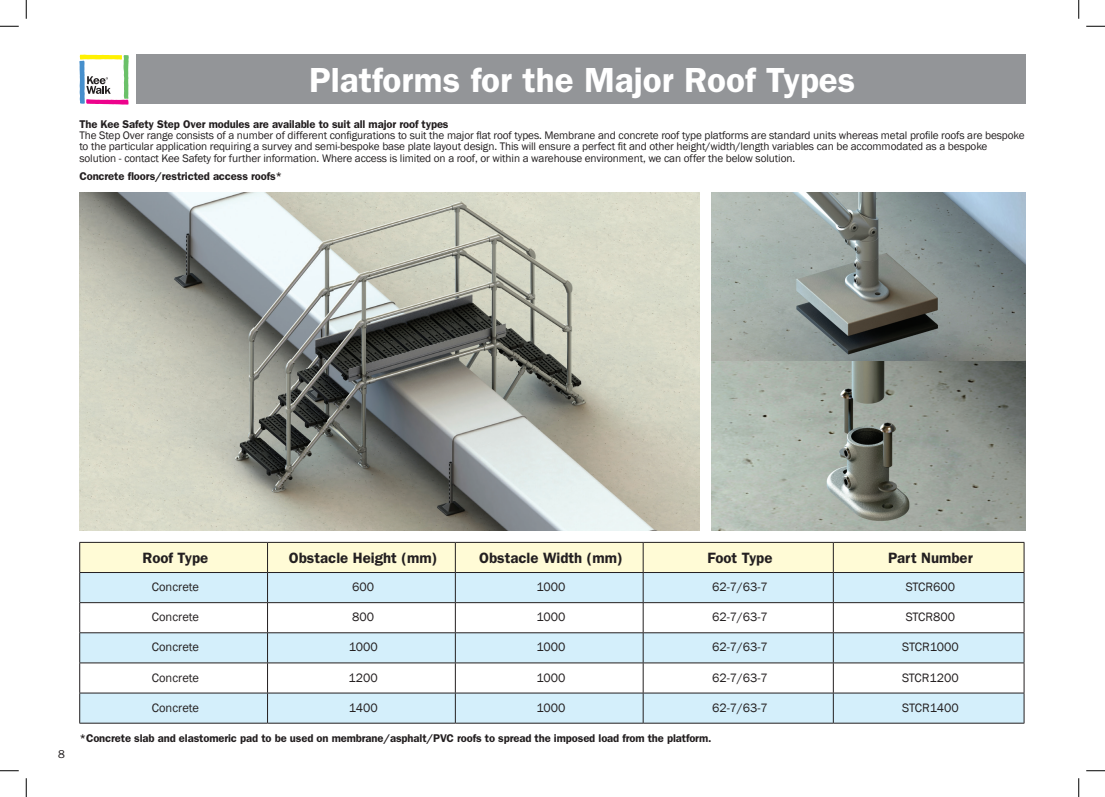
<style>
.page{position:relative;width:1105px;height:797px;background:#fff}
.page>*{position:absolute;margin:0;border:0;box-sizing:border-box;transform-origin:0 0}
.t1{font:600 35px "ITC Franklin Gothic Std";color:#fff}
.t2{font:600 15px "ITC Franklin Gothic Std";color:#231f20}
.t3{font:12.5px "Franklin Gothic";color:#231f20}
.t4{font:11.25px/11.2px "Franklin Gothic";letter-spacing:-.01em;color:#231f20}
.t5{font:600 11.25px "ITC Franklin Gothic Std";letter-spacing:-.01em;color:#231f20}
.t6{font:11.25px "Franklin Gothic IT Cby BT";color:#231f20}
</style>
<div class="page">
<div style="left:136px;top:55px;width:889px;height:49px;background:#939598"></div>
<svg style="left:79px;top:55px;width:50px;height:49px"></svg>
<hr style="left:79px;top:723px;width:189px;height:1px;background:#231f20">
<hr style="left:268px;top:723px;width:187px;height:1px;background:#231f20">
<hr style="left:455px;top:723px;width:188px;height:1px;background:#231f20">
<hr style="left:643px;top:723px;width:190px;height:1px;background:#231f20">
<hr style="left:833px;top:723px;width:191px;height:1px;background:#231f20">
<svg style="left:79px;top:542px;width:946px;height:181px"></svg>
<img style="left:79px;top:193px;width:621px;height:337px">
<img style="left:711px;top:193px;width:314px;height:337px">
<svg style="left:0;top:25px;width:19px;height:2px"></svg>
<svg style="left:1086px;top:25px;width:19px;height:2px"></svg>
<svg style="left:0;top:770px;width:19px;height:1px"></svg>
<svg style="left:1086px;top:770px;width:19px;height:1px"></svg>
<svg style="left:25px;top:0;width:2px;height:19px"></svg>
<svg style="left:25px;top:778px;width:2px;height:19px"></svg>
<svg style="left:1078px;top:0;width:1px;height:19px"></svg>
<svg style="left:1078px;top:778px;width:1px;height:19px"></svg>
<h1 class="t1" style="left:309px;top:59px;width:548px">Platforms for the Major Roof Types</h1>
<p class="t5" style="left:79px;top:117px;width:371px">The Kee Safety Step Over modules are available to suit all major roof types</p>
<p class="t4" style="left:79px;top:130px;width:947px">The Step Over range consists of a number of different configurations to suit the major flat roof types. Membrane and concrete roof type platforms are standard units whereas metal profile roofs are bespoke to the particular application requiring a survey and semi-bespoke base plate layout design. This will ensure a perfect fit and other height/width/length variables can be accommodated as a bespoke solution - contact Kee Safety for further information. Where access is limited on a roof, or within a warehouse environment, we can offer the below solution.</p>
<p class="t5" style="left:79px;top:170px;width:204px">Concrete floors/restricted access roofs*</p>
<p class="t6" style="left:58px;top:747px;width:8px">8</p>
<h2 class="t2" style="left:142px;top:548px;width:67px">Roof Type</h2>
<h2 class="t2" style="left:289px;top:548px;width:150px">Obstacle Height (mm)</h2>
<h2 class="t2" style="left:479px;top:548px;width:145px">Obstacle Width (mm)</h2>
<h2 class="t2" style="left:707px;top:548px;width:66px">Foot Type</h2>
<h2 class="t2" style="left:888px;top:548px;width:86px">Part Number</h2>
<p class="t3" style="left:152px;top:579px;width:49px">Concrete</p>
<p class="t3" style="left:352px;top:579px;width:23px">600</p>
<p class="t3" style="left:537px;top:579px;width:30px">1000</p>
<p class="t3" style="left:712px;top:579px;width:57px">62-7/63-7</p>
<p class="t3" style="left:906px;top:579px;width:51px">STCR600</p>
<p class="t3" style="left:152px;top:609px;width:49px">Concrete</p>
<p class="t3" style="left:352px;top:609px;width:23px">800</p>
<p class="t3" style="left:537px;top:609px;width:30px">1000</p>
<p class="t3" style="left:712px;top:609px;width:57px">62-7/63-7</p>
<p class="t3" style="left:906px;top:609px;width:51px">STCR800</p>
<p class="t3" style="left:152px;top:639px;width:49px">Concrete</p>
<p class="t3" style="left:349px;top:639px;width:30px">1000</p>
<p class="t3" style="left:537px;top:639px;width:30px">1000</p>
<p class="t3" style="left:712px;top:639px;width:57px">62-7/63-7</p>
<p class="t3" style="left:902px;top:639px;width:58px">STCR1000</p>
<p class="t3" style="left:152px;top:669px;width:49px">Concrete</p>
<p class="t3" style="left:349px;top:669px;width:31px">1200</p>
<p class="t3" style="left:537px;top:669px;width:30px">1000</p>
<p class="t3" style="left:712px;top:669px;width:57px">62-7/63-7</p>
<p class="t3" style="left:902px;top:669px;width:58px">STCR1200</p>
<p class="t3" style="left:152px;top:699px;width:49px">Concrete</p>
<p class="t3" style="left:349px;top:699px;width:30px">1400</p>
<p class="t3" style="left:537px;top:699px;width:30px">1000</p>
<p class="t3" style="left:712px;top:699px;width:57px">62-7/63-7</p>
<p class="t3" style="left:902px;top:699px;width:58px">STCR1400</p>
<p class="t5" style="left:79px;top:731px;width:634px">*Concrete slab and elastomeric pad to be used on membrane/asphalt/PVC roofs to spread the imposed load from the platform.</p>
</div>
